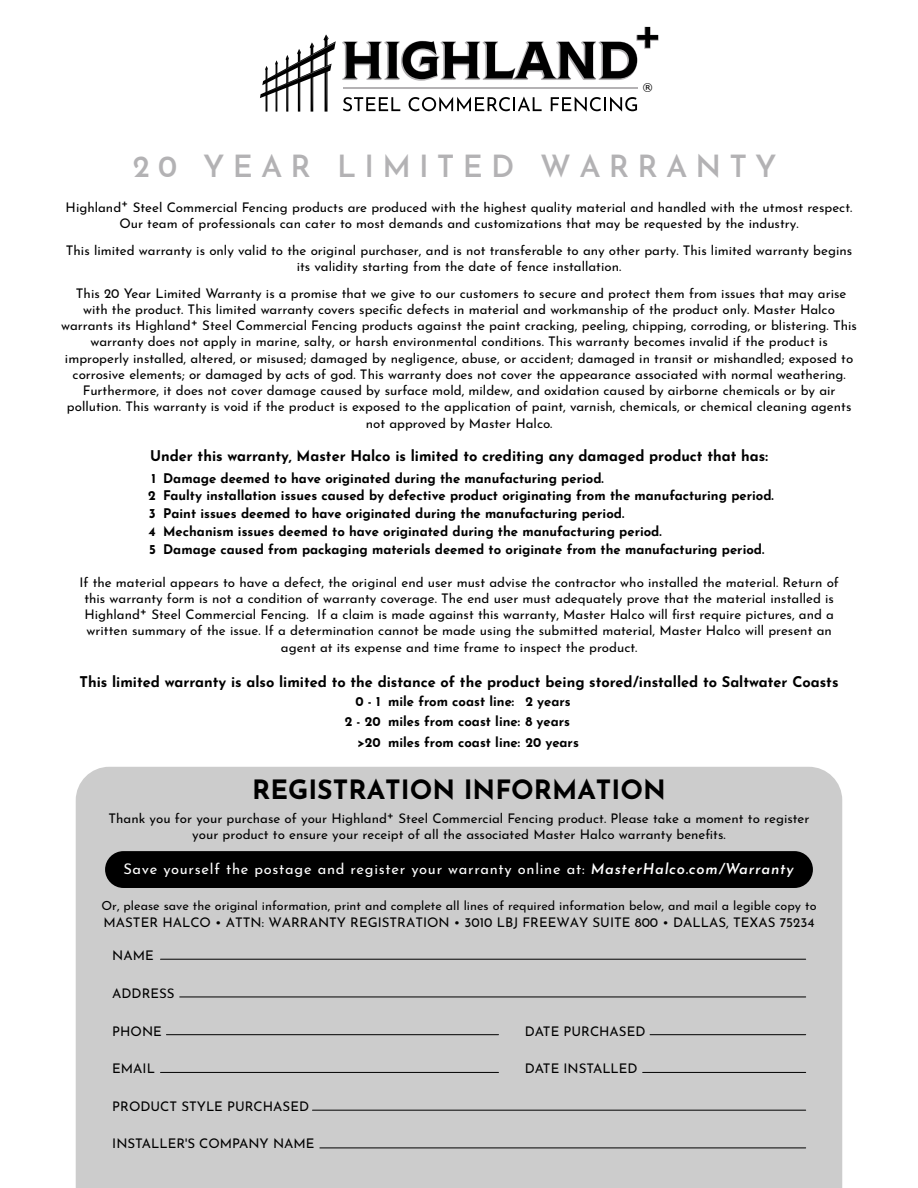
<style>
.page{position:relative;width:918px;height:1188px;background:#fff}
.page>*{position:absolute;margin:0;border:0;box-sizing:border-box;transform-origin:0 0}
.t1{font:600 30.45px "Josefin Sans";letter-spacing:.27em;color:#b3b2b4}
.t2{font:700 26.55px "Josefin Sans";color:#000}
.t3{font:700 14.85px "Josefin Sans";color:#000}
.t4{font:14.85px "Josefin Sans";letter-spacing:.05em;color:#fff}
.t5{font:13.35px/16.2px "Josefin Sans";color:#000;text-align:center}
.t6{font:700 13.35px/17.7px "Josefin Sans";color:#000}
.t7{font:12.6px "Josefin Sans";color:#000}
.t8{font:10.5px "MS Reference Sans Serif";color:#010101}
.s1{font-weight:600;font-style:italic}
</style>
<div class="page">
<div style="left:76px;top:767px;width:766px;height:421px;background:#ccc"></div>
<div style="left:105px;top:851px;width:708px;height:37px;background:#000;border-radius:18px"></div>
<hr style="left:312px;top:1110px;width:494px;height:1px;background:#000">
<hr style="left:320px;top:1148px;width:486px;height:1px;background:#000">
<hr style="left:161px;top:959px;width:645px;height:1px;background:#000">
<hr style="left:180px;top:997px;width:626px;height:1px;background:#000">
<hr style="left:166px;top:1034px;width:333px;height:1px;background:#000">
<hr style="left:161px;top:1072px;width:338px;height:1px;background:#000">
<hr style="left:650px;top:1034px;width:156px;height:1px;background:#000">
<hr style="left:643px;top:1072px;width:163px;height:1px;background:#000">
<svg style="left:260px;top:34px;width:76px;height:78px"></svg>
<hr style="left:343px;top:88px;width:294px;height:1px;background:#b4b2b4">
<svg style="left:343px;top:97px;width:57px;height:14px"></svg>
<svg style="left:409px;top:97px;width:133px;height:14px"></svg>
<svg style="left:551px;top:97px;width:86px;height:15px"></svg>
<svg style="left:342px;top:27px;width:317px;height:54px"></svg>
<p class="t8" style="left:642px;top:81px;width:12px">®</p>
<h1 class="t1" style="left:133px;top:140px;width:645px">20 YEAR LIMITED WARRANTY</h1>
<p class="t5" style="left:66px;top:197px;width:788px">Highland+ Steel Commercial Fencing products are produced with the highest quality material and handled with the utmost respect.<br>Our team of professionals can cater to most demands and customizations that may be requested by the industry.</p>
<p class="t5" style="left:66px;top:240px;width:788px">This limited warranty is only valid to the original purchaser, and is not transferable to any other party. This limited warranty begins its validity starting from the date of fence installation.</p>
<p class="t5" style="left:61px;top:283px;width:797px">This 20 Year Limited Warranty is a promise that we give to our customers to secure and protect them from issues that may arise with the product. This limited warranty covers specific defects in material and workmanship of the product only. Master Halco warrants its Highland+ Steel Commercial Fencing products against the paint cracking, peeling, chipping, corroding, or blistering. This warranty does not apply in marine, salty, or harsh environmental conditions. This warranty becomes invalid if the product is improperly installed, altered, or misused; damaged by negligence, abuse, or accident; damaged in transit or mishandled; exposed to corrosive elements; or damaged by acts of god. This warranty does not cover the appearance associated with normal weathering.<br>Furthermore, it does not cover damage caused by surface mold, mildew, and oxidation caused by airborne chemicals or by air pollution. This warranty is void if the product is exposed to the application of paint, varnish, chemicals, or chemical cleaning agents not approved by Master Halco.</p>
<p class="t3" style="left:150px;top:442px;width:619px">Under this warranty, Master Halco is limited to crediting any damaged product that has:</p>
<p class="t6" style="left:163px;top:467px;width:612px">Damage deemed to have originated during the manufacturing period.<br>Faulty installation issues caused by defective product originating from the manufacturing period.<br>Paint issues deemed to have originated during the manufacturing period.<br>Mechanism issues deemed to have originated during the manufacturing period.<br>Damage caused from packaging materials deemed to originate from the manufacturing period.</p>
<p class="t6" style="left:148px;top:467px;width:9px;text-align:justify">1<br>2<br>3<br>4<br>5</p>
<p class="t5" style="left:79px;top:572px;width:761px">If the material appears to have a defect, the original end user must advise the contractor who installed the material. Return of this warranty form is not a condition of warranty coverage. The end user must adequately prove that the material installed is Highland+ Steel Commercial Fencing. If a claim is made against this warranty, Master Halco will first require pictures, and a written summary of the issue. If a determination cannot be made using the submitted material, Master Halco will present an agent at its expense and time frame to inspect the product.</p>
<p class="t3" style="left:80px;top:669px;width:761px">This limited warranty is also limited to the distance of the product being stored/installed to Saltwater Coasts</p>
<p class="t6" style="left:388px;top:689px;width:192px;line-height:20.7px">mile from coast line:<br>miles from coast line: 8 years miles from coast line: 20 years</p>
<p class="t6" style="left:345px;top:689px;width:38px;line-height:20.7px;text-align:right">0 - 1<br>2 - 20 &gt;20</p>
<p class="t6" style="left:525px;top:690px;width:47px">2 years</p>
<h2 class="t2" style="left:252px;top:766px;width:415px">REGISTRATION INFORMATION</h2>
<p class="t5" style="left:108px;top:809px;width:703px">Thank you for your purchase of your Highland+ Steel Commercial Fencing product. Please take a moment to register your product to ensure your receipt of all the associated Master Halco warranty benefits.</p>
<p class="t4" style="left:123px;top:856px;width:672px">Save yourself the postage and register your warranty online at: <span class="s1">MasterHalco.com/Warranty</span></p>
<p class="t7" style="left:102px;top:895px;width:716px">Or, please save the original information, print and complete all lines of required information below, and mail a legible copy to</p>
<p class="t5" style="left:104px;top:913px;width:712px">MASTER HALCO • ATTN: WARRANTY REGISTRATION • 3010 LBJ FREEWAY SUITE 800 • DALLAS, TEXAS 75234</p>
<p class="t5" style="left:112px;top:946px;width:43px">NAME</p>
<p class="t5" style="left:112px;top:984px;width:64px">ADDRESS</p>
<p class="t5" style="left:112px;top:1021px;width:51px">PHONE</p>
<p class="t5" style="left:112px;top:1059px;width:44px">EMAIL</p>
<p class="t5" style="left:112px;top:1096px;width:198px">PRODUCT STYLE PURCHASED</p>
<p class="t5" style="left:112px;top:1134px;width:204px">INSTALLER'S COMPANY NAME</p>
<p class="t5" style="left:525px;top:1021px;width:122px">DATE PURCHASED</p>
<p class="t5" style="left:525px;top:1059px;width:114px">DATE INSTALLED</p>
</div>
